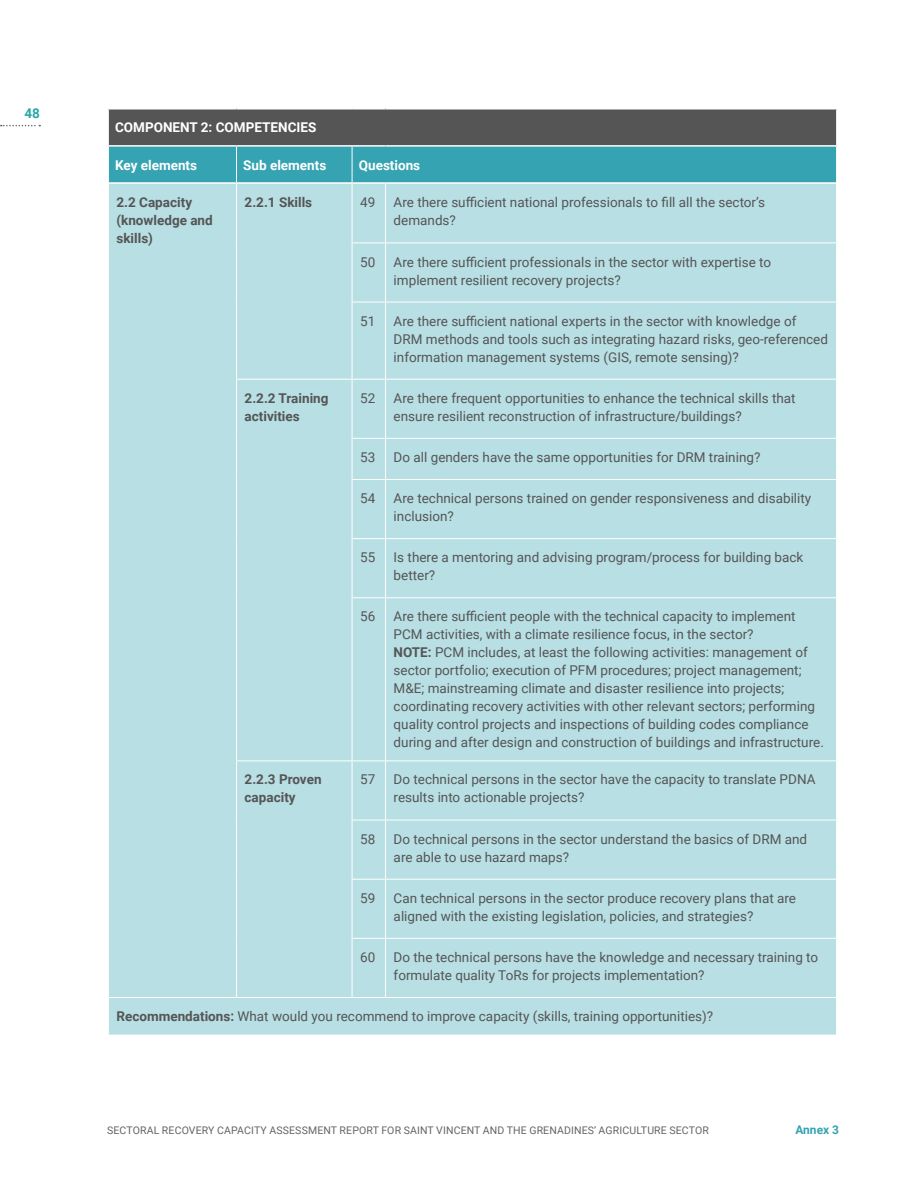
<style>
.page{position:relative;width:918px;height:1188px;background:#fff}
.page>*{position:absolute;margin:0;border:0;box-sizing:border-box;transform-origin:0 0}
.t1{font:13.5px/18px "Roboto";color:#555}
.t2{font:700 13.5px/18px "Roboto";color:#555}
.t3{font:700 13.5px "Roboto";color:#fff}
.t4{font:700 13.5px "Roboto";color:#2aa8a8}
.t5{font:700 12px "Roboto";color:#35a3b1}
.t6{font:10.5px "Roboto";letter-spacing:.015em;color:#636466}
.s1{font-weight:700}
</style>
<div class="page">
<svg style="left:1px;top:125px;width:39px;height:1px"></svg>
<div style="left:108px;top:109px;width:729px;height:37px;background:#555"></div>
<div style="left:109px;top:147px;width:727px;height:35px;background:#35a3b1"></div>
<div style="left:109px;top:184px;width:727px;height:851px;background:#b8dfe4"></div>
<hr style="left:236px;top:147px;width:1px;height:35px;background:#fff">
<hr style="left:352px;top:147px;width:1px;height:35px;background:#fff">
<hr style="left:108px;top:108px;width:129px;height:2px;background:#fff">
<hr style="left:237px;top:108px;width:115px;height:2px;background:#fff">
<hr style="left:352px;top:108px;width:34px;height:2px;background:#fff">
<hr style="left:386px;top:108px;width:451px;height:2px;background:#fff">
<hr style="left:108px;top:110px;width:1px;height:36px;background:#fff">
<hr style="left:836px;top:110px;width:1px;height:36px;background:#fff">
<hr style="left:109px;top:145px;width:128px;height:2px;background:#fff">
<hr style="left:237px;top:145px;width:115px;height:2px;background:#fff">
<hr style="left:352px;top:145px;width:34px;height:2px;background:#fff">
<hr style="left:386px;top:145px;width:450px;height:2px;background:#fff">
<hr style="left:236px;top:184px;width:1px;height:59px;background:#fff">
<hr style="left:236px;top:243px;width:1px;height:59px;background:#fff">
<hr style="left:236px;top:302px;width:1px;height:77px;background:#fff">
<hr style="left:352px;top:184px;width:1px;height:59px;background:#fff">
<hr style="left:385px;top:184px;width:1px;height:59px;background:#fff">
<hr style="left:352px;top:243px;width:34px;height:1px;background:#fff">
<hr style="left:352px;top:243px;width:1px;height:59px;background:#fff">
<hr style="left:386px;top:243px;width:451px;height:1px;background:#fff">
<hr style="left:385px;top:243px;width:1px;height:59px;background:#fff">
<hr style="left:352px;top:302px;width:34px;height:1px;background:#fff">
<hr style="left:352px;top:302px;width:1px;height:77px;background:#fff">
<hr style="left:386px;top:302px;width:451px;height:1px;background:#fff">
<hr style="left:385px;top:302px;width:1px;height:77px;background:#fff">
<hr style="left:236px;top:379px;width:116px;height:1px;background:#fff">
<hr style="left:236px;top:380px;width:1px;height:58px;background:#fff">
<hr style="left:236px;top:438px;width:1px;height:41px;background:#fff">
<hr style="left:236px;top:479px;width:1px;height:60px;background:#fff">
<hr style="left:236px;top:539px;width:1px;height:59px;background:#fff">
<hr style="left:236px;top:598px;width:1px;height:163px;background:#fff">
<hr style="left:352px;top:379px;width:34px;height:1px;background:#fff">
<hr style="left:352px;top:380px;width:1px;height:58px;background:#fff">
<hr style="left:386px;top:379px;width:451px;height:1px;background:#fff">
<hr style="left:385px;top:380px;width:1px;height:58px;background:#fff">
<hr style="left:352px;top:438px;width:34px;height:1px;background:#fff">
<hr style="left:352px;top:439px;width:1px;height:40px;background:#fff">
<hr style="left:386px;top:438px;width:451px;height:1px;background:#fff">
<hr style="left:385px;top:439px;width:1px;height:40px;background:#fff">
<hr style="left:352px;top:479px;width:34px;height:1px;background:#fff">
<hr style="left:352px;top:480px;width:1px;height:58px;background:#fff">
<hr style="left:386px;top:479px;width:451px;height:1px;background:#fff">
<hr style="left:385px;top:480px;width:1px;height:58px;background:#fff">
<hr style="left:352px;top:538px;width:34px;height:1px;background:#fff">
<hr style="left:352px;top:539px;width:1px;height:58px;background:#fff">
<hr style="left:386px;top:538px;width:451px;height:1px;background:#fff">
<hr style="left:385px;top:539px;width:1px;height:58px;background:#fff">
<hr style="left:352px;top:597px;width:34px;height:1px;background:#fff">
<hr style="left:352px;top:598px;width:1px;height:163px;background:#fff">
<hr style="left:386px;top:597px;width:451px;height:1px;background:#fff">
<hr style="left:385px;top:598px;width:1px;height:163px;background:#fff">
<hr style="left:236px;top:761px;width:116px;height:1px;background:#fff">
<hr style="left:236px;top:761px;width:1px;height:59px;background:#fff">
<hr style="left:236px;top:820px;width:1px;height:59px;background:#fff">
<hr style="left:236px;top:879px;width:1px;height:59px;background:#fff">
<hr style="left:236px;top:938px;width:1px;height:59px;background:#fff">
<hr style="left:352px;top:761px;width:34px;height:1px;background:#fff">
<hr style="left:352px;top:761px;width:1px;height:59px;background:#fff">
<hr style="left:386px;top:761px;width:451px;height:1px;background:#fff">
<hr style="left:385px;top:761px;width:1px;height:59px;background:#fff">
<hr style="left:352px;top:820px;width:34px;height:1px;background:#fff">
<hr style="left:352px;top:820px;width:1px;height:59px;background:#fff">
<hr style="left:386px;top:820px;width:451px;height:1px;background:#fff">
<hr style="left:385px;top:820px;width:1px;height:59px;background:#fff">
<hr style="left:352px;top:879px;width:34px;height:1px;background:#fff">
<hr style="left:352px;top:880px;width:1px;height:58px;background:#fff">
<hr style="left:386px;top:879px;width:451px;height:1px;background:#fff">
<hr style="left:385px;top:880px;width:1px;height:58px;background:#fff">
<hr style="left:352px;top:938px;width:34px;height:1px;background:#fff">
<hr style="left:352px;top:939px;width:1px;height:58px;background:#fff">
<hr style="left:386px;top:938px;width:451px;height:1px;background:#fff">
<hr style="left:385px;top:939px;width:1px;height:58px;background:#fff">
<hr style="left:108px;top:997px;width:129px;height:1px;background:#fff">
<hr style="left:237px;top:997px;width:115px;height:1px;background:#fff">
<hr style="left:352px;top:997px;width:34px;height:1px;background:#fff">
<hr style="left:386px;top:997px;width:451px;height:1px;background:#fff">
<p class="t4" style="left:24px;top:104px;width:17px">48</p>
<p class="t3" style="left:115px;top:118px;width:203px">COMPONENT 2: COMPETENCIES</p>
<p class="t3" style="left:115px;top:155px;width:83px">Key elements</p>
<p class="t3" style="left:243px;top:155px;width:85px">Sub elements</p>
<p class="t3" style="left:359px;top:155px;width:63px">Questions</p>
<p class="t2" style="left:116px;top:193px;width:98px">2.2 Capacity (knowledge and skills)</p>
<p class="t2" style="left:245px;top:193px;width:69px">2.2.1 Skills</p>
<p class="t1" style="left:360px;top:193px;width:17px">49</p>
<p class="t1" style="left:394px;top:193px;width:373px">Are there sufficient national professionals to fill all the sector’s demands?</p>
<p class="t1" style="left:360px;top:252px;width:17px">50</p>
<p class="t1" style="left:394px;top:252px;width:379px">Are there sufficient professionals in the sector with expertise to implement resilient recovery projects?</p>
<p class="t1" style="left:360px;top:311px;width:17px">51</p>
<p class="t1" style="left:394px;top:311px;width:436px">Are there sufficient national experts in the sector with knowledge of<br>DRM methods and tools such as integrating hazard risks, geo-referenced information management systems (GIS, remote sensing)?</p>
<p class="t2" style="left:245px;top:388px;width:85px">2.2.2 Training activities</p>
<p class="t1" style="left:360px;top:388px;width:17px">52</p>
<p class="t1" style="left:394px;top:388px;width:404px">Are there frequent opportunities to enhance the technical skills that ensure resilient reconstruction of infrastructure/buildings?</p>
<p class="t1" style="left:360px;top:448px;width:17px">53</p>
<p class="t1" style="left:394px;top:448px;width:368px">Do all genders have the same opportunities for DRM training?</p>
<p class="t1" style="left:360px;top:489px;width:17px">54</p>
<p class="t1" style="left:394px;top:489px;width:419px">Are technical persons trained on gender responsiveness and disability inclusion?</p>
<p class="t1" style="left:360px;top:548px;width:17px">55</p>
<p class="t1" style="left:394px;top:548px;width:411px">Is there a mentoring and advising program/process for building back better?</p>
<p class="t1" style="left:360px;top:607px;width:17px">56</p>
<p class="t1" style="left:394px;top:607px;width:432px">Are there sufficient people with the technical capacity to implement PCM activities, with a climate resilience focus, in the sector?<br><span class="s1">NOTE:</span> PCM includes, at least the following activities: management of sector portfolio; execution of PFM procedures; project management; M&amp;E; mainstreaming climate and disaster resilience into projects; coordinating recovery activities with other relevant sectors; performing quality control projects and inspections of building codes compliance during and after design and construction of buildings and infrastructure.</p>
<p class="t2" style="left:245px;top:770px;width:78px">2.2.3 Proven capacity</p>
<p class="t1" style="left:360px;top:770px;width:17px">57</p>
<p class="t1" style="left:394px;top:770px;width:423px">Do technical persons in the sector have the capacity to translate PDNA results into actionable projects?</p>
<p class="t1" style="left:360px;top:829px;width:17px">58</p>
<p class="t1" style="left:394px;top:829px;width:415px">Do technical persons in the sector understand the basics of DRM and are able to use hazard maps?</p>
<p class="t1" style="left:360px;top:888px;width:17px">59</p>
<p class="t1" style="left:394px;top:888px;width:404px">Can technical persons in the sector produce recovery plans that are aligned with the existing legislation, policies, and strategies?</p>
<p class="t1" style="left:360px;top:948px;width:17px">60</p>
<p class="t1" style="left:394px;top:948px;width:426px">Do the technical persons have the knowledge and necessary training to formulate quality ToRs for projects implementation?</p>
<p class="t1" style="left:116px;top:1007px;width:598px"><span class="s1">Recommendations:</span> What would you recommend to improve capacity (skills, training opportunities)?</p>
<p class="t6" style="left:107px;top:1123px;width:603px">SECTORAL RECOVERY CAPACITY ASSESSMENT REPORT FOR SAINT VINCENT AND THE GRENADINES’ AGRICULTURE SECTOR</p>
<p class="t5" style="left:795px;top:1121px;width:45px">Annex 3</p>
</div>
